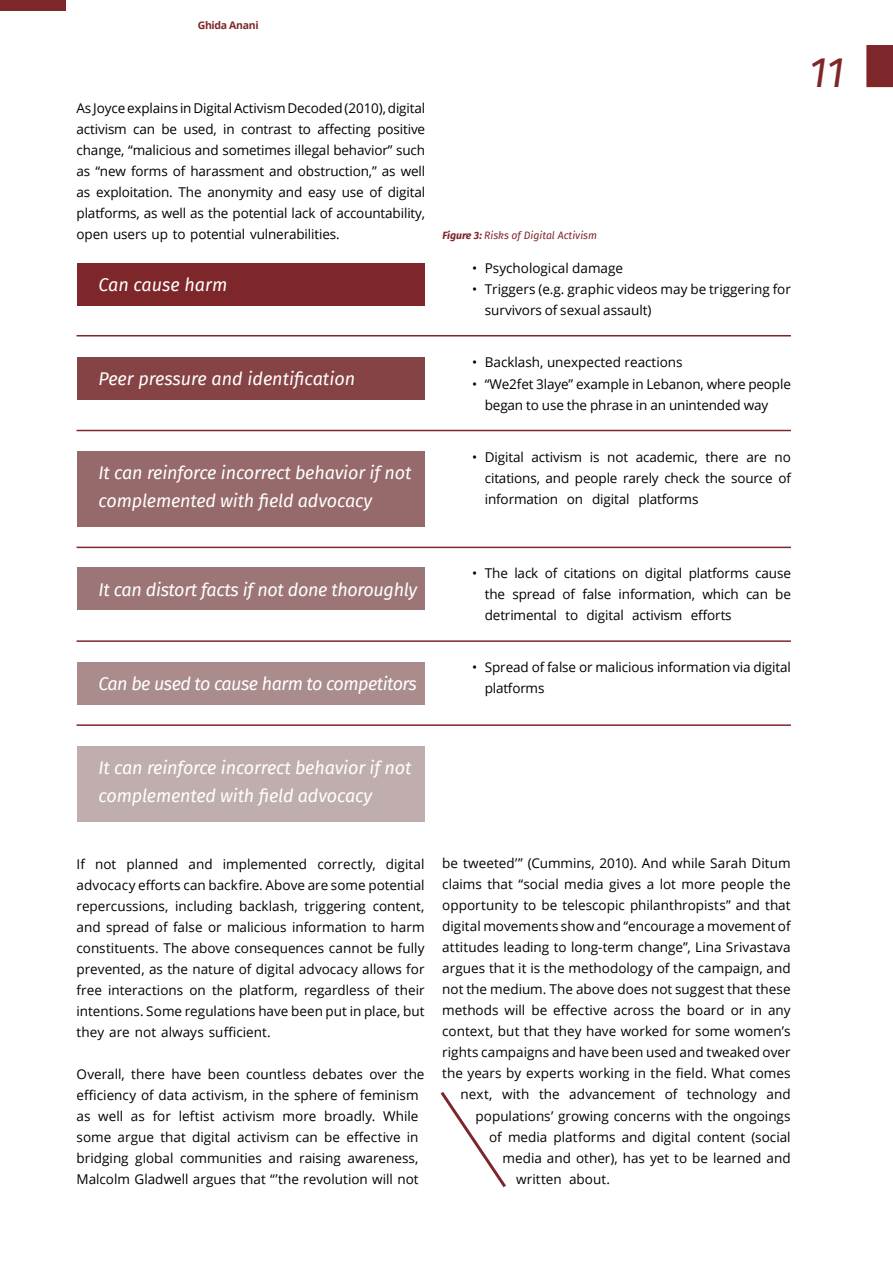
<style>
.page{position:relative;width:893px;height:1263px;background:#fff}
.page>*{position:absolute;margin:0;border:0;box-sizing:border-box;transform-origin:0 0}
.t1{font:italic 42px "Fira Sans";color:#7e272a}
.t2{font:italic 18px/27.6px "Fira Sans";letter-spacing:-.01em;color:#fff}
.t3{font:italic 18px "Fira Sans";letter-spacing:-.03em;color:#fff}
.t4{font:13.5px/21px "Open Sans";color:#000;text-align:justify}
.t5{font:italic 10.5px "Fira Sans";color:#7e272a}
.t6{font:700 10.5px "Open Sans";letter-spacing:-.03em;color:#7e272a}
.s1{font-weight:700}
</style>
<div class="page">
<svg style="left:866px;top:45px;width:27px;height:42px"></svg>
<div style="left:0;top:0;width:66px;height:10px;background:#7e272a"></div>
<div style="left:77px;top:568px;width:348px;height:42px;background:#9c7576"></div>
<div style="left:77px;top:662px;width:348px;height:42px;background:#aa8c8d"></div>
<div style="left:77px;top:263px;width:348px;height:42px;background:#7e272a"></div>
<div style="left:77px;top:357px;width:348px;height:42px;background:#864345"></div>
<div style="left:77px;top:451px;width:348px;height:75px;background:#96696a"></div>
<div style="left:77px;top:746px;width:348px;height:75px;background:#c0aeae"></div>
<hr style="left:77px;top:335px;width:714px;height:1px;background:#7e272a">
<hr style="left:77px;top:430px;width:714px;height:1px;background:#7e272a">
<hr style="left:77px;top:547px;width:714px;height:1px;background:#7e272a">
<hr style="left:77px;top:640px;width:714px;height:2px;background:#7e272a">
<hr style="left:77px;top:724px;width:714px;height:2px;background:#7e272a">
<svg style="left:440px;top:1092px;width:66px;height:96px"></svg>
<p class="t6" style="left:198px;top:17px;width:62px">Ghida Anani</p>
<p class="t4" style="left:77px;top:97px;width:350px">As Joyce explains in Digital Activism Decoded (2010), digital activism can be used, in contrast to affecting positive change, “malicious and sometimes illegal behavior” such as “new forms of harassment and obstruction,” as well as exploitation. The anonymity and easy use of digital platforms, as well as the potential lack of accountability, open users up to potential vulnerabilities.</p>
<h2 class="t2" style="left:99px;top:270px;width:130px">Can cause harm</h2>
<h2 class="t2" style="left:99px;top:364px;width:258px">Peer pressure and identification</h2>
<h2 class="t2" style="left:99px;top:459px;width:314px">It can reinforce incorrect behavior if not complemented with field advocacy</h2>
<p class="t5" style="left:443px;top:227px;width:156px"><span class="s1">Figure 3:</span> Risks of Digital Activism</p>
<p class="t4" style="left:472px;top:257px;width:153px">• Psychological damage</p>
<p class="t4" style="left:485px;top:279px;width:308px;text-indent:-13px">• Triggers (e.g. graphic videos may be triggering for survivors of sexual assault)</p>
<p class="t4" style="left:472px;top:352px;width:212px">• Backlash, unexpected reactions</p>
<p class="t4" style="left:485px;top:373px;width:308px;text-indent:-13px">• “We2fet 3laye” example in Lebanon, where people began to use the phrase in an unintended way</p>
<p class="t4" style="left:485px;top:446px;width:308px;text-indent:-13px">• Digital activism is not academic, there are no citations, and people rarely check the source of information on digital platforms</p>
<h1 class="t1" style="left:809px;top:41px;width:37px">11</h1>
<h2 class="t2" style="left:99px;top:575px;width:320px">It can distort facts if not done thoroughly</h2>
<h2 class="t3" style="left:99px;top:670px;width:320px">Can be used to cause harm to competitors</h2>
<p class="t4" style="left:485px;top:562px;width:308px;text-indent:-13px">• The lack of citations on digital platforms cause the spread of false information, which can be detrimental to digital activism efforts</p>
<p class="t4" style="left:485px;top:657px;width:308px;text-indent:-13px">• Spread of false or malicious information via digital platforms</p>
<h2 class="t2" style="left:99px;top:753px;width:314px">It can reinforce incorrect behavior if not complemented with field advocacy</h2>
<p class="t4" style="left:77px;top:853px;width:350px">If not planned and implemented correctly, digital advocacy efforts can backfire. Above are some potential repercussions, including backlash, triggering content, and spread of false or malicious information to harm constituents. The above consequences cannot be fully prevented, as the nature of digital advocacy allows for free interactions on the platform, regardless of their intentions. Some regulations have been put in place, but they are not always sufficient.</p>
<p class="t4" style="left:77px;top:1063px;width:349px;text-align:left">Overall, there have been countless debates over the efficiency of data activism, in the sphere of feminism as well as for leftist activism more broadly. While some argue that digital activism can be effective in bridging global communities and raising awareness, Malcolm Gladwell argues that “’the revolution will not</p>
<p class="t4" style="left:442px;top:853px;width:350px">be tweeted’” (Cummins, 2010). And while Sarah Ditum</p>
<p class="t4" style="left:442px;top:874px;width:350px">claims that “social media gives a lot more people the</p>
<p class="t4" style="left:442px;top:895px;width:350px">opportunity to be telescopic philanthropists” and that</p>
<p class="t4" style="left:442px;top:916px;width:350px">digital movements show and “encourage a movement of</p>
<p class="t4" style="left:442px;top:937px;width:350px">attitudes leading to long-term change”, Lina Srivastava</p>
<p class="t4" style="left:442px;top:958px;width:350px">argues that it is the methodology of the campaign, and</p>
<p class="t4" style="left:442px;top:979px;width:350px">not the medium. The above does not suggest that these</p>
<p class="t4" style="left:442px;top:1000px;width:350px">methods will be effective across the board or in any</p>
<p class="t4" style="left:442px;top:1021px;width:350px">context, but that they have worked for some women’s</p>
<p class="t4" style="left:442px;top:1042px;width:350px">rights campaigns and have been used and tweaked over</p>
<p class="t4" style="left:442px;top:1063px;width:350px">the years by experts working in the field. What comes</p>
<p class="t4" style="left:461px;top:1084px;width:332px">next, with the advancement of technology and</p>
<p class="t4" style="left:476px;top:1105px;width:317px">populations’ growing concerns with the ongoings</p>
<p class="t4" style="left:489px;top:1126px;width:303px">of media platforms and digital content (social</p>
<p class="t4" style="left:503px;top:1147px;width:290px">media and other), has yet to be learned and</p>
<p class="t4" style="left:516px;top:1168px;width:95px">written about.</p>
</div>
